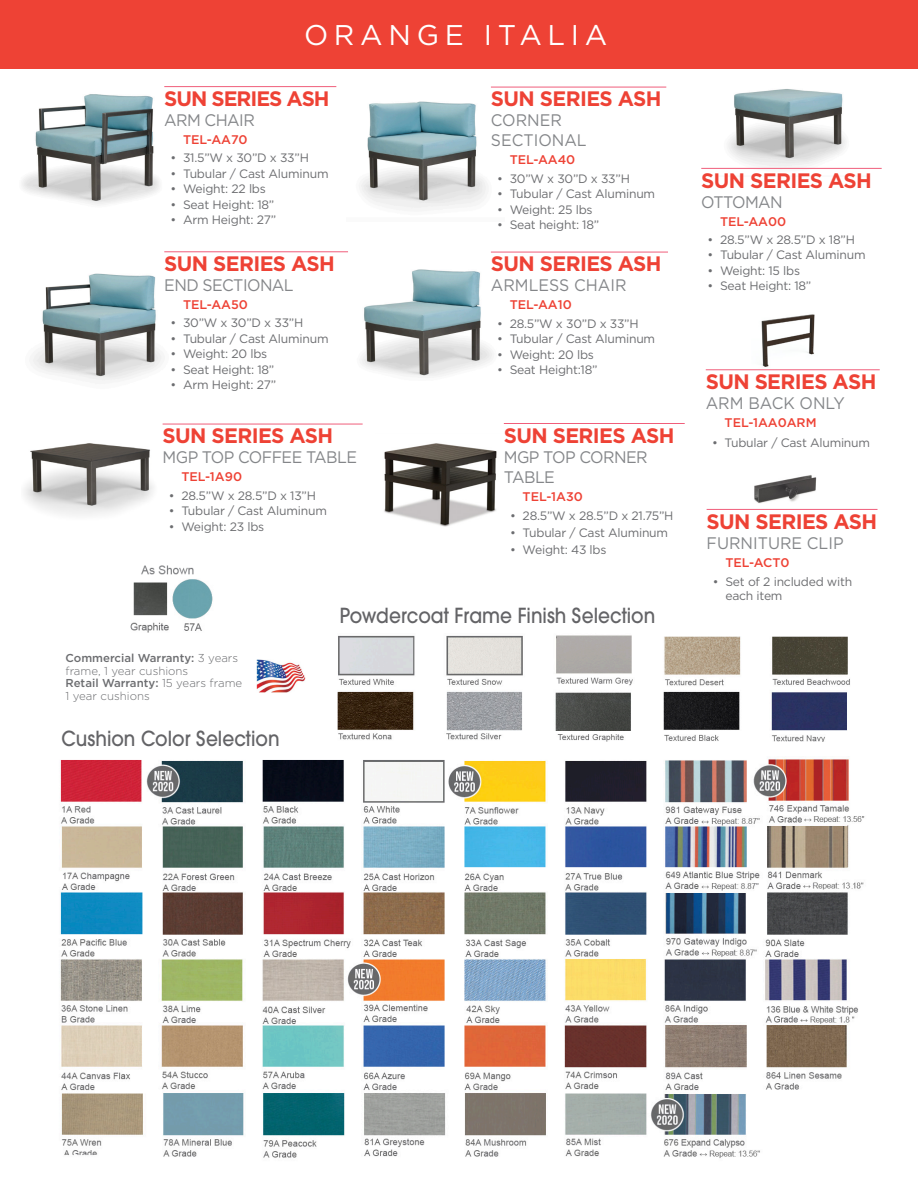
<style>
.page{position:relative;width:918px;height:1188px;background:#fff}
.page>*{position:absolute;margin:0;border:0;box-sizing:border-box;transform-origin:0 0}
.Display_Headlines{font:28.5px "Gotham";letter-spacing:.2em;color:#fff}
.Item_number{font:700 20.85px "Gotham";letter-spacing:-.03em;color:#ee4235}
.Item_number-2{font:700 20.85px "Gotham";letter-spacing:-.05em;color:#ee4235}
.t1{font:500 20.7px "ITC Avant Garde Pro";color:#636366;scale:.9 1}
.Item_number-3{font:16.65px/20.1px "Gotham";letter-spacing:-.035em;color:#848689;scale:.95 1}
.Item_number-4{font:16.65px/20.1px "Gotham";color:#848689;scale:.95 1}
.Item_Model_Number{font:500 12.6px "Gotham";color:#ee4235}
.t2{font:12.15px/13.4px "Gotham";letter-spacing:-.02em;color:#6c6d70}
.features_bullets{font:300 11.4px/12.9px "Gotham";color:#6c6d70}
.s1{font-weight:500}
</style>
<div class="page">
<img style="left:717px;top:89px;width:149px;height:79px">
<hr style="left:701px;top:168px;width:181px;height:1px;background:#f05e7b">
<img style="left:60px;top:759px;width:805px;height:399px">
<div style="left:0;top:0;width:918px;height:69px;background:#ee4235"></div>
<img style="left:257px;top:660px;width:48px;height:33px">
<img style="left:337px;top:635px;width:513px;height:107px">
<img style="left:24px;top:443px;width:130px;height:72px">
<img style="left:361px;top:269px;width:132px;height:108px">
<img style="left:361px;top:101px;width:125px;height:108px">
<img style="left:22px;top:87px;width:151px;height:117px">
<img style="left:32px;top:273px;width:130px;height:108px">
<img style="left:384px;top:443px;width:113px;height:84px">
<img style="left:761px;top:314px;width:54px;height:53px">
<hr style="left:164px;top:251px;width:184px;height:1px;background:#f05e7b">
<hr style="left:164px;top:86px;width:172px;height:1px;background:#f05e7b">
<hr style="left:491px;top:87px;width:175px;height:1px;background:#f05e7b">
<hr style="left:491px;top:252px;width:177px;height:1px;background:#f05e7b">
<hr style="left:163px;top:424px;width:200px;height:1px;background:#f05e7b">
<hr style="left:504px;top:423px;width:181px;height:1px;background:#f05e7b">
<hr style="left:706px;top:369px;width:174px;height:1px;background:#f05e7b">
<img style="left:754px;top:475px;width:63px;height:29px">
<hr style="left:707px;top:509px;width:170px;height:1px;background:#f05e7b">
<img style="left:141px;top:565px;width:53px;height:10px">
<img style="left:130px;top:579px;width:83px;height:54px">
<p class="Display_Headlines" style="left:304px;top:17px;width:305px">ORANGE ITALIA</p>
<p class="Item_number-2" style="left:164px;top:85px;width:167px">SUN SERIES ASH</p>
<p class="Item_number-3" style="left:164px;top:110px;width:97px">ARM CHAIR</p>
<p class="Item_Model_Number" style="left:183px;top:131px;width:66px">TEL-AA70</p>
<p class="t2" style="left:171px;top:151px;width:140px">• 31.5”W x 30”D x 33”H</p>
<p class="t2" style="left:171px;top:166px;width:160px">• Tubular / Cast Aluminum</p>
<p class="t2" style="left:171px;top:182px;width:97px">• Weight: 22 lbs</p>
<p class="t2" style="left:171px;top:197px;width:105px">• Seat Height: 18”</p>
<p class="t2" style="left:171px;top:213px;width:107px">• Arm Height: 27”</p>
<p class="Item_number" style="left:164px;top:250px;width:172px">SUN SERIES ASH</p>
<p class="Item_number-3" style="left:164px;top:275px;width:138px">END SECTIONAL</p>
<p class="Item_Model_Number" style="left:183px;top:296px;width:66px">TEL-AA50</p>
<p class="t2" style="left:171px;top:316px;width:134px">• 30”W x 30”D x 33”H</p>
<p class="t2" style="left:171px;top:332px;width:160px">• Tubular / Cast Aluminum</p>
<p class="t2" style="left:171px;top:347px;width:98px">• Weight: 20 lbs</p>
<p class="t2" style="left:171px;top:363px;width:105px">• Seat Height: 18”</p>
<p class="t2" style="left:171px;top:378px;width:107px">• Arm Height: 27”</p>
<p class="Item_number" style="left:163px;top:422px;width:172px">SUN SERIES ASH</p>
<p class="Item_number-3" style="left:163px;top:447px;width:206px">MGP TOP COFFEE TABLE</p>
<p class="Item_Model_Number" style="left:181px;top:469px;width:62px">TEL-1A90</p>
<p class="t2" style="left:169px;top:488px;width:149px">• 28.5”W x 28.5”D x 13”H</p>
<p class="t2" style="left:169px;top:504px;width:160px">• Tubular / Cast Aluminum</p>
<p class="t2" style="left:169px;top:519px;width:97px">• Weight: 23 lbs</p>
<p class="Item_number" style="left:491px;top:85px;width:172px">SUN SERIES ASH</p>
<p class="Item_number-4" style="left:491px;top:110px;width:102px">CORNER<br>SECTIONAL</p>
<p class="Item_Model_Number" style="left:510px;top:152px;width:67px">TEL-AA40</p>
<p class="t2" style="left:497px;top:171px;width:134px">• 30”W x 30”D x 33”H</p>
<p class="t2" style="left:497px;top:187px;width:160px">• Tubular / Cast Aluminum</p>
<p class="t2" style="left:497px;top:202px;width:97px">• Weight: 25 lbs</p>
<p class="t2" style="left:497px;top:218px;width:104px">• Seat height: 18”</p>
<p class="Item_number" style="left:491px;top:250px;width:172px">SUN SERIES ASH</p>
<p class="Item_number-4" style="left:491px;top:275px;width:144px">ARMLESS CHAIR</p>
<p class="Item_Model_Number" style="left:510px;top:297px;width:64px">TEL-AA10</p>
<p class="t2" style="left:497px;top:316px;width:143px">• 28.5”W x 30”D x 33”H</p>
<p class="t2" style="left:497px;top:332px;width:160px">• Tubular / Cast Aluminum</p>
<p class="t2" style="left:497px;top:347px;width:98px">• Weight: 20 lbs</p>
<p class="t2" style="left:497px;top:363px;width:102px">• Seat Height:18”</p>
<p class="Item_number" style="left:504px;top:421px;width:172px">SUN SERIES ASH</p>
<p class="Item_number-3" style="left:504px;top:446px;width:153px">MGP TOP CORNER<br>TABLE</p>
<p class="Item_Model_Number" style="left:523px;top:488px;width:62px">TEL-1A30</p>
<p class="t2" style="left:510px;top:509px;width:165px">• 28.5”W x 28.5”D x 21.75”H</p>
<p class="t2" style="left:510px;top:526px;width:160px">• Tubular / Cast Aluminum</p>
<p class="t2" style="left:510px;top:543px;width:98px">• Weight: 43 lbs</p>
<p class="features_bullets" style="left:66px;top:651px;width:178px"><span class="s1">Commercial Warranty:</span> 3 years frame, 1 year cushions<br><span class="s1">Retail Warranty:</span> 15 years frame<br>1 year cushions</p>
<p class="t1" style="left:61px;top:725px;width:244px">Cushion Color Selection</p>
<p class="t1" style="left:340px;top:603px;width:352px">Powdercoat Frame Finish Selection</p>
<p class="Item_number" style="left:701px;top:166px;width:172px">SUN SERIES ASH</p>
<p class="Item_number-3" style="left:701px;top:191px;width:87px">OTTOMAN</p>
<p class="Item_Model_Number" style="left:720px;top:213px;width:68px">TEL-AA00</p>
<p class="t2" style="left:708px;top:233px;width:149px">• 28.5”W x 28.5”D x 18”H</p>
<p class="t2" style="left:708px;top:248px;width:160px">• Tubular / Cast Aluminum</p>
<p class="t2" style="left:708px;top:264px;width:94px">• Weight: 15 lbs</p>
<p class="t2" style="left:708px;top:279px;width:105px">• Seat Height: 18”</p>
<p class="Item_number" style="left:706px;top:368px;width:172px">SUN SERIES ASH</p>
<p class="Item_number-4" style="left:706px;top:393px;width:148px">ARM BACK ONLY</p>
<p class="Item_Model_Number" style="left:725px;top:414px;width:94px">TEL-1AA0ARM</p>
<p class="t2" style="left:712px;top:435px;width:160px">• Tubular / Cast Aluminum</p>
<p class="Item_number" style="left:707px;top:507px;width:172px">SUN SERIES ASH</p>
<p class="Item_number-4" style="left:707px;top:532px;width:146px">FURNITURE CLIP</p>
<p class="Item_Model_Number" style="left:725px;top:554px;width:66px">TEL-ACT0</p>
<p class="t2" style="left:725px;top:575px;width:128px;text-indent:-13px">• Set of 2 included with each item</p>
</div>
